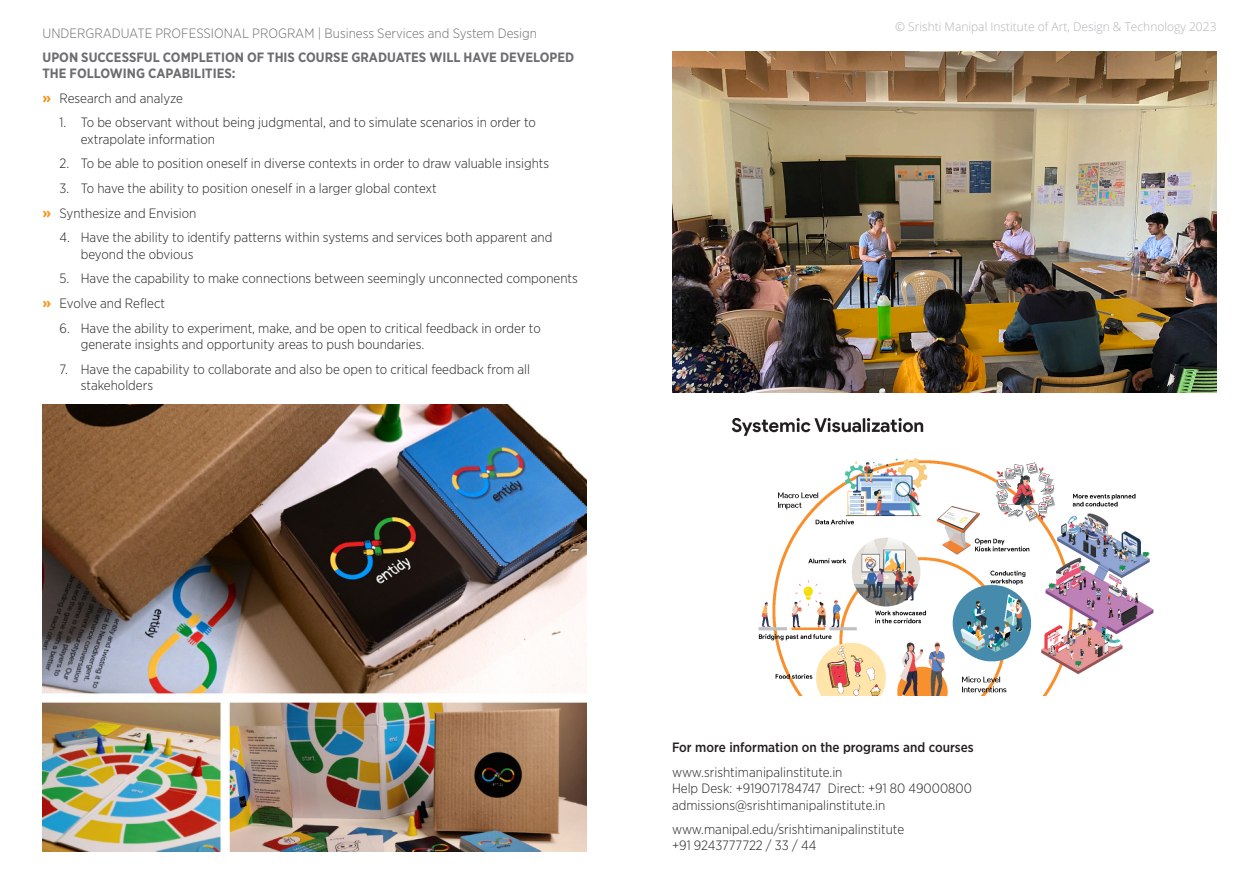
<style>
.page{position:relative;width:1259px;height:893px;background:#fff}
.page>*{position:absolute;margin:0;border:0;box-sizing:border-box;transform-origin:0 0}
.Body{font:300 13.5px/16.2px "Gotham Narrow";color:#231f20}
.Body-2{font:700 13.5px/16.2px "Gotham Narrow";color:#6c6d70}
.t1{font:300 13.5px "Gotham Narrow";color:#6c6d70}
.Body-3{font:500 13.5px "Gotham Narrow";color:#231f20}
.t2{font:300 12px "Open Sans";color:#b2b3b7}
.s1{font-weight:700;font-size:15px;color:#f7931d}
</style>
<div class="page">
<img style="left:43px;top:405px;width:544px;height:446px">
<img style="left:672px;top:51px;width:544px;height:342px">
<img style="left:731px;top:418px;width:423px;height:278px">
<p class="t1" style="left:43px;top:25px;width:496px">UNDERGRADUATE PROFESSIONAL PROGRAM | Business Services and System Design</p>
<p class="t2" style="left:895px;top:19px;width:323px">© Srishti Manipal Institute of Art, Design &amp; Technology 2023</p>
<p class="Body-2" style="left:43px;top:49px;width:533px">UPON SUCCESSFUL COMPLETION OF THIS COURSE GRADUATES WILL HAVE DEVELOPED<br>THE FOLLOWING CAPABILITIES:</p>
<p class="Body" style="left:43px;top:90px;width:142px"><span class="s1">»</span> Research and analyze</p>
<p class="Body" style="left:81px;top:114px;width:457px;text-indent:-21px">1. To be observant without being judgmental, and to simulate scenarios in order to extrapolate information</p>
<p class="Body" style="left:60px;top:155px;width:491px">2. To be able to position oneself in diverse contexts in order to draw valuable insights</p>
<p class="Body" style="left:60px;top:180px;width:379px">3. To have the ability to position oneself in a larger global context</p>
<p class="Body" style="left:43px;top:205px;width:155px"><span class="s1">»</span> Synthesize and Envision</p>
<p class="Body" style="left:81px;top:229px;width:473px;text-indent:-21px">4. Have the ability to identify patterns within systems and services both apparent and beyond the obvious</p>
<p class="Body" style="left:60px;top:270px;width:520px">5. Have the capability to make connections between seemingly unconnected components</p>
<p class="Body" style="left:43px;top:295px;width:124px"><span class="s1">»</span> Evolve and Reflect</p>
<p class="Body" style="left:81px;top:320px;width:461px;text-indent:-21px">6. Have the ability to experiment, make, and be open to critical feedback in order to generate insights and opportunity areas to push boundaries.</p>
<p class="Body" style="left:81px;top:360px;width:451px;text-indent:-21px">7. Have the capability to collaborate and also be open to critical feedback from all stakeholders</p>
<p class="Body-3" style="left:672px;top:739px;width:303px">For more information on the programs and courses</p>
<p class="Body" style="left:672px;top:764px;width:301px">www.srishtimanipalinstitute.in<br>Help Desk: +919071784747 Direct: +91 80 49000800 admissions@srishtimanipalinstitute.in</p>
<p class="Body" style="left:672px;top:821px;width:234px">www.manipal.edu/srishtimanipalinstitute +91 9243777722 / 33 / 44</p>
</div>
